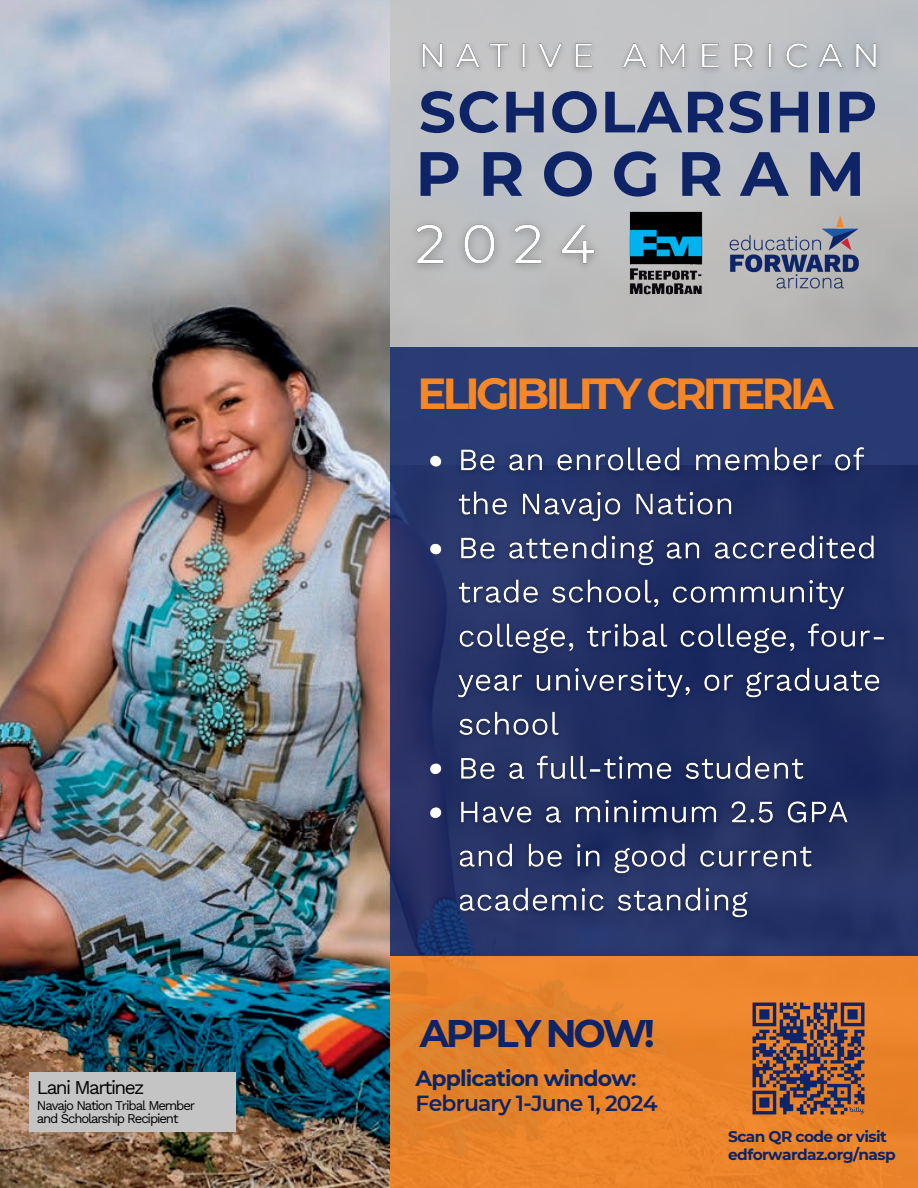
<style>
.page{position:relative;width:918px;height:1188px;background:#fff}
.page>*{position:absolute;margin:0;border:0;box-sizing:border-box;transform-origin:0 0}
.t1{font:700 62.55px "Montserrat";letter-spacing:.275em;color:#0e2467}
.t2{font:700 58.05px "Montserrat";letter-spacing:.025em;color:#0e2467}
.t3{font:700 43.35px "Montserrat";letter-spacing:-.085em;color:#f58727}
.t4{font:700 38.4px "Montserrat";letter-spacing:-.085em;color:#0e2467}
.t5{font:600 21.9px "Montserrat";letter-spacing:-.04em;color:#0e2467}
.t6{font:700 21.9px "Montserrat";letter-spacing:-.04em;color:#0e2467}
.t7{font:19.2px "Work Sans";letter-spacing:-.085em;color:#000}
.t8{font:700 15.45px/17.4px "Montserrat";letter-spacing:-.04em;color:#0e2467}
.t9{font:13.2px "Work Sans";letter-spacing:-.085em;color:#000}
.s1{font-weight:600}
</style>
<div class="page">
<img style="left:0;top:0;width:390px;height:1187px">
<svg style="left:390px;top:0;width:528px;height:347px;background:#bcbec0"></svg>
<div style="left:390px;top:955px;width:528px;height:233px;background:#ea842b"></div>
<div style="left:390px;top:347px;width:528px;height:609px;background:linear-gradient(to bottom,#27376f,#262f62)"></div>
<img style="left:422px;top:441px;width:472px;height:487px">
<div style="left:29px;top:1072px;width:207px;height:60px;background:#c4c4c4"></div>
<img style="left:812px;top:210px;width:54px;height:84px">
<img style="left:520px;top:180px;width:292px;height:145px">
<img style="left:413px;top:35px;width:476px;height:45px">
<img style="left:402px;top:211px;width:210px;height:68px">
<img style="left:752px;top:1002px;width:113px;height:113px">
<p class="t2" style="left:419px;top:76px;width:460px">SCHOLARSHIP</p>
<p class="t1" style="left:415px;top:135px;width:451px">PROGRAM</p>
<p class="t3" style="left:418px;top:367px;width:418px">ELIGIBILITY CRITERIA</p>
<p class="t7" style="left:37px;top:1076px;width:109px">Lani Martinez</p>
<p class="t9" style="left:37px;top:1097px;width:160px">Navajo Nation Tribal Member</p>
<p class="t9" style="left:37px;top:1110px;width:143px">and Scholarship Recipient</p>
<p class="t4" style="left:420px;top:1010px;width:237px">APPLY NOW!</p>
<p class="t6" style="left:416px;top:1065px;width:222px">Application window<span class="s1">:</span></p>
<p class="t5" style="left:416px;top:1090px;width:243px">February 1-June 1, 2024</p>
<p class="t8" style="left:728px;top:1128px;width:169px">Scan QR code or visit edforwardaz.org/nasp</p>
</div>
